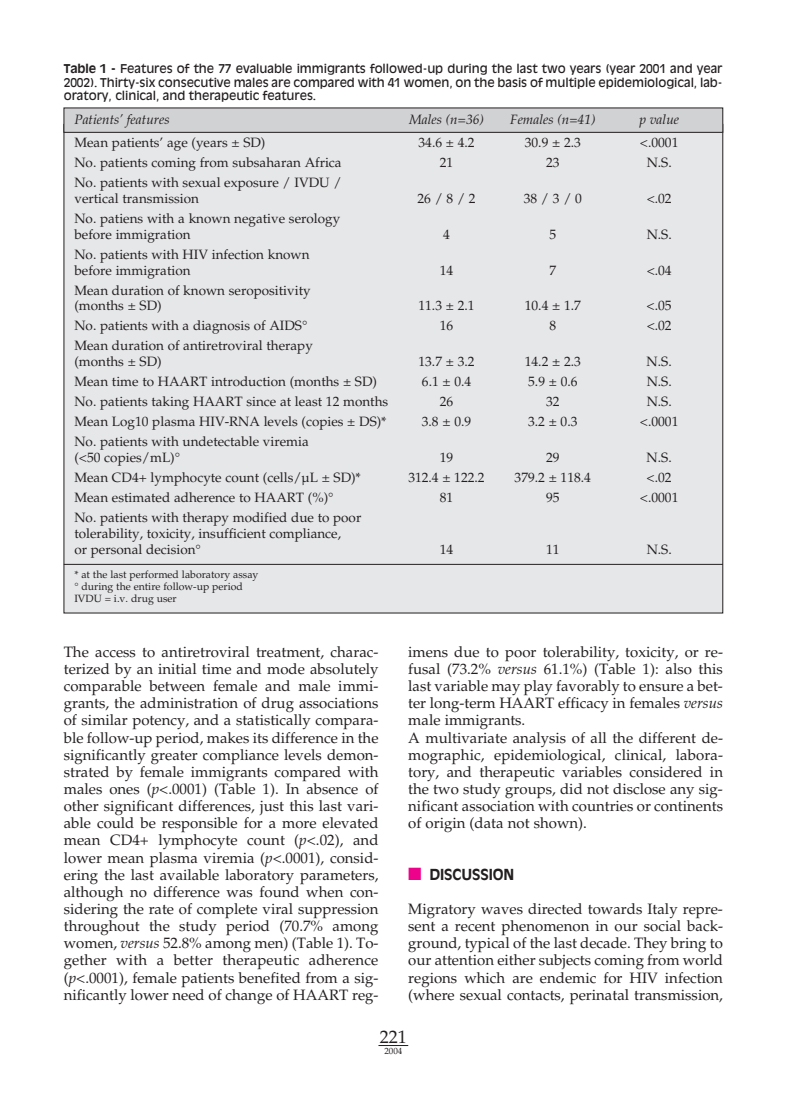
<style>
.page{position:relative;width:808px;height:1106px;background:#fff}
.page>*{position:absolute;margin:0;border:0;box-sizing:border-box;transform-origin:0 0}
.t1{font:18px "Palatino";color:#231f20}
.t2{font:15px/17.1px "Palatino";color:#231f20;text-align:justify}
.t3{font:700 15px "Antique Olive";letter-spacing:-.005em;color:#231f20}
.t4{font:13.5px/15.8px "Palatino";color:#231f20}
.t5{font:italic 13.5px "Palatino";color:#231f20}
.t6{font:12px/13.5px "Antique Olive";letter-spacing:-.005em;color:#231f20;text-align:justify}
.t7{font:10.5px/12px "Palatino";color:#231f20}
.t8{font:9px "Palatino";color:#231f20}
.s1{font-weight:700}
.s2{font-style:italic}
.s3{color:#ed028c}
</style>
<div class="page">
<hr style="left:378px;top:1045px;width:30px;height:1px;background:#231f20">
<div style="left:64px;top:124px;width:659px;height:489px;background:#e6e7e9"></div>
<div style="left:64px;top:108px;width:659px;height:24px;background:#d1d2d4"></div>
<hr style="left:64px;top:564px;width:659px;height:1px;background:#231f20">
<p class="t6" style="left:64px;top:63px;width:660px"><span class="s1">Table 1 -</span> Features of the 77 evaluable immigrants followed-up during the last two years (year 2001 and year 2002). Thirty-six consecutive males are compared with 41 women, on the basis of multiple epidemiological, lab&shy;oratory, clinical, and therapeutic features.</p>
<p class="t5" style="left:74px;top:114px;width:97px">Patients’ features</p>
<p class="t5" style="left:409px;top:114px;width:76px">Males (n=36)</p>
<p class="t5" style="left:510px;top:114px;width:87px">Females (n=41)</p>
<p class="t5" style="left:639px;top:114px;width:41px">p value</p>
<p class="t4" style="left:74px;top:136px;width:193px">Mean patients’ age (years ± SD)</p>
<p class="t4" style="left:418px;top:136px;width:58px">34.6 ± 4.2</p>
<p class="t4" style="left:525px;top:136px;width:58px">30.9 ± 2.3</p>
<p class="t4" style="left:640px;top:136px;width:40px">&lt;.0001</p>
<p class="t4" style="left:74px;top:156px;width:269px">No. patients coming from subsaharan Africa</p>
<p class="t4" style="left:440px;top:156px;width:15px">21</p>
<p class="t4" style="left:546px;top:156px;width:15px">23</p>
<p class="t4" style="left:647px;top:156px;width:27px">N.S.</p>
<p class="t4" style="left:74px;top:176px;width:269px">No. patients with sexual exposure / IVDU / vertical transmission</p>
<p class="t4" style="left:417px;top:192px;width:60px">26 / 8 / 2</p>
<p class="t4" style="left:524px;top:192px;width:60px">38 / 3 / 0</p>
<p class="t4" style="left:647px;top:192px;width:27px">&lt;.02</p>
<p class="t4" style="left:74px;top:212px;width:267px">No. patiens with a known negative serology before immigration</p>
<p class="t4" style="left:74px;top:248px;width:237px">No. patients with HIV infection known before immigration</p>
<p class="t4" style="left:74px;top:284px;width:238px">Mean duration of known seropositivity (months ± SD)</p>
<p class="t4" style="left:443px;top:228px;width:8px">4</p>
<p class="t4" style="left:549px;top:228px;width:8px">5</p>
<p class="t4" style="left:647px;top:228px;width:27px">N.S.</p>
<p class="t4" style="left:440px;top:264px;width:15px">14</p>
<p class="t4" style="left:549px;top:264px;width:8px">7</p>
<p class="t4" style="left:647px;top:264px;width:27px">&lt;.04</p>
<p class="t4" style="left:418px;top:299px;width:58px">11.3 ± 2.1</p>
<p class="t4" style="left:525px;top:299px;width:58px">10.4 ± 1.7</p>
<p class="t4" style="left:647px;top:299px;width:27px">&lt;.05</p>
<p class="t4" style="left:74px;top:319px;width:234px">No. patients with a diagnosis of AIDS°</p>
<p class="t4" style="left:440px;top:319px;width:15px">16</p>
<p class="t4" style="left:549px;top:319px;width:8px">8</p>
<p class="t4" style="left:647px;top:319px;width:27px">&lt;.02</p>
<p class="t4" style="left:74px;top:339px;width:240px">Mean duration of antiretroviral therapy (months ± SD)</p>
<p class="t4" style="left:418px;top:355px;width:58px">13.7 ± 3.2</p>
<p class="t4" style="left:525px;top:355px;width:58px">14.2 ± 2.3</p>
<p class="t4" style="left:647px;top:355px;width:27px">N.S.</p>
<p class="t4" style="left:74px;top:375px;width:304px">Mean time to HAART introduction (months ± SD)</p>
<p class="t4" style="left:422px;top:375px;width:51px">6.1 ± 0.4</p>
<p class="t4" style="left:528px;top:375px;width:51px">5.9 ± 0.6</p>
<p class="t4" style="left:647px;top:375px;width:27px">N.S.</p>
<p class="t4" style="left:74px;top:395px;width:315px">No. patients taking HAART since at least 12 months</p>
<p class="t4" style="left:440px;top:395px;width:15px">26</p>
<p class="t4" style="left:546px;top:395px;width:15px">32</p>
<p class="t4" style="left:647px;top:395px;width:27px">N.S.</p>
<p class="t4" style="left:74px;top:415px;width:314px">Mean Log10 plasma HIV-RNA levels (copies ± DS)*</p>
<p class="t4" style="left:422px;top:415px;width:51px">3.8 ± 0.9</p>
<p class="t4" style="left:528px;top:415px;width:51px">3.2 ± 0.3</p>
<p class="t4" style="left:640px;top:415px;width:40px">&lt;.0001</p>
<p class="t4" style="left:74px;top:435px;width:236px">No. patients with undetectable viremia (&lt;50 copies/mL)°</p>
<p class="t4" style="left:440px;top:451px;width:15px">19</p>
<p class="t4" style="left:546px;top:451px;width:15px">29</p>
<p class="t4" style="left:647px;top:451px;width:27px">N.S.</p>
<p class="t4" style="left:74px;top:471px;width:288px">Mean CD4+ lymphocyte count (cells/µL ± SD)*</p>
<p class="t4" style="left:408px;top:471px;width:78px">312.4 ± 122.2</p>
<p class="t4" style="left:515px;top:471px;width:78px">379.2 ± 118.4</p>
<p class="t4" style="left:647px;top:471px;width:27px">&lt;.02</p>
<p class="t4" style="left:74px;top:491px;width:261px">Mean estimated adherence to HAART (%)°</p>
<p class="t4" style="left:440px;top:491px;width:15px">81</p>
<p class="t4" style="left:546px;top:491px;width:15px">95</p>
<p class="t4" style="left:640px;top:491px;width:40px">&lt;.0001</p>
<p class="t4" style="left:74px;top:511px;width:288px">No. patients with therapy modified due to poor tolerability, toxicity, insufficient compliance,<br>or personal decision°</p>
<p class="t4" style="left:440px;top:542px;width:15px">14</p>
<p class="t4" style="left:546px;top:542px;width:15px">11</p>
<p class="t4" style="left:647px;top:542px;width:27px">N.S.</p>
<p class="t7" style="left:74px;top:570px;width:186px">* at the last performed laboratory assay ° during the entire follow-up period<br>IVDU = i.v. drug user</p>
<p class="t2" style="left:64px;top:645px;width:316px">The access to antiretroviral treatment, charac&shy;terized by an initial time and mode absolutely comparable between female and male immi&shy;grants, the administration of drug associations of similar potency, and a statistically compara&shy;ble follow-up period, makes its difference in the significantly greater compliance levels demon&shy;strated by female immigrants compared with males ones (<span class="s2">p</span>&lt;.0001) (Table 1). In absence of other significant differences, just this last vari&shy;able could be responsible for a more elevated mean CD4+ lymphocyte count (<span class="s2">p</span>&lt;.02), and lower mean plasma viremia (<span class="s2">p</span>&lt;.0001), consid&shy;ering the last available laboratory parameters, although no difference was found when con&shy;sidering the rate of complete viral suppression throughout the study period (70.7% among women, <span class="s2">versus</span> 52.8% among men) (Table 1). To&shy;gether with a better therapeutic adherence (<span class="s2">p</span>&lt;.0001), female patients benefited from a sig&shy;nificantly lower need of change of HAART reg-</p>
<p class="t2" style="left:408px;top:645px;width:316px;text-align:left">imens due to poor tolerability, toxicity, or re&shy;fusal (73.2% <span class="s2">versus</span> 61.1%) (Table 1): also this last variable may play favorably to ensure a bet&shy;ter long-term HAART efficacy in females <span class="s2">versus </span>male immigrants.<br>A multivariate analysis of all the different de&shy;mographic, epidemiological, clinical, labora&shy;tory, and therapeutic variables considered in the two study groups, did not disclose any sig&shy;nificant association with countries or continents of origin (data not shown).</p>
<p class="t3" style="left:408px;top:868px;width:108px"><span class="s3">■</span> DISCUSSION</p>
<p class="t2" style="left:408px;top:902px;width:316px">Migratory waves directed towards Italy repre&shy;sent a recent phenomenon in our social back&shy;ground, typical of the last decade. They bring to our attention either subjects coming from world regions which are endemic for HIV infection (where sexual contacts, perinatal transmission,</p>
<p class="t1" style="left:380px;top:1030px;width:29px">221</p>
<p class="t8" style="left:384px;top:1047px;width:19px">2004</p>
</div>
